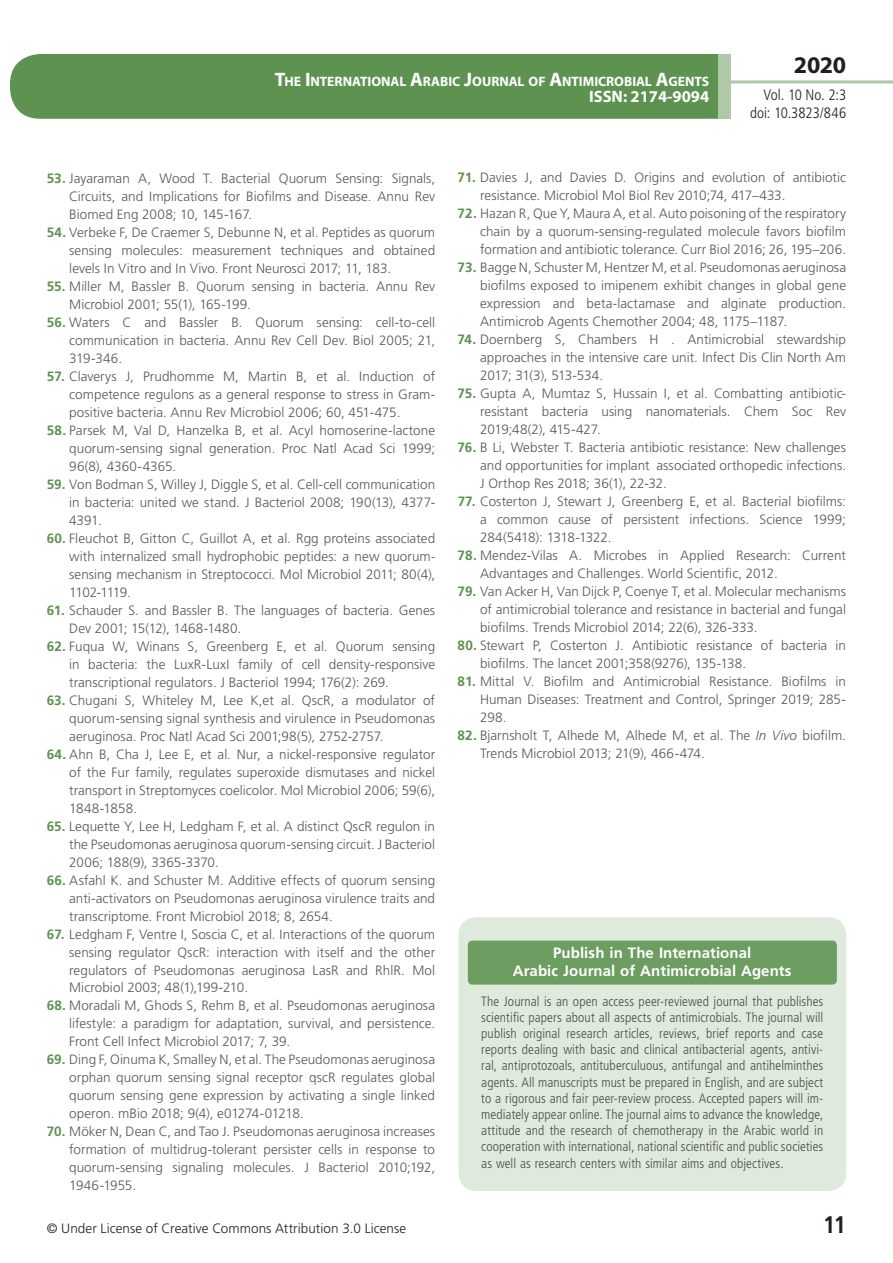
<style>
.page{position:relative;width:893px;height:1263px;background:#fff}
.page>*{position:absolute;margin:0;border:0;box-sizing:border-box;transform-origin:0 0}
.t1{font:700 24px "Myriad Pro";color:#231f20}
.t2{font:700 condensed 24px "Frutiger LT Std";color:#231f20}
.t3{font:700 16.5px "Myriad Pro";color:#fff}
.t4{font:700 15px/18px "Frutiger LT Std";letter-spacing:.005em;color:#fff;text-align:center}
.t5{font:300 condensed 15px/18px "Frutiger LT Std";color:#231f20;text-align:right}
.t6{font:700 13.65px "Myriad Pro";color:#fff}
.t7{font:300 13.5px/18px "Frutiger LT Std";color:#57585a;text-align:justify}
.t8{font:300 condensed 13.5px/16.2px "Frutiger LT Std";letter-spacing:.005em;color:#4b4c4d;text-align:justify}
.t9{font:300 13.5px "Frutiger LT Std";letter-spacing:.005em;color:#231f20}
.s1{font-size:19.5px}
.s2{font-weight:700;color:#5d9250}
.s3{font-family:"Calibri";font-weight:400}
.s4{font-style:italic}
</style>
<div class="page">
<div style="left:10px;top:54px;width:775px;height:65px;background:#5d9250;border-radius:30px"></div>
<div style="left:732px;top:0;width:161px;height:157px;background:#fff"></div>
<hr style="left:730px;top:80px;width:163px;height:3px;background:#aec8a8">
<div style="left:718px;top:54px;width:13px;height:65px;background:#aec8a8"></div>
<div style="left:458px;top:917px;width:388px;height:274px;background:#dfe9dc;border-radius:18px"></div>
<div style="left:468px;top:940px;width:369px;height:44px;background:#6d9d61;border-radius:4px"></div>
<p class="t6" style="left:275px;top:72px;width:436px"><span class="s1">T</span>HE <span class="s1">I</span>NTERNATIONAL <span class="s1">A</span>RABIC <span class="s1">J</span>OURNAL OF <span class="s1">A</span>NTIMICROBIAL <span class="s1">A</span>GENTS</p>
<p class="t3" style="left:589px;top:86px;width:122px">ISSN: 2174-9094</p>
<h1 class="t1" style="left:794px;top:49px;width:54px">2020</h1>
<p class="t5" style="left:750px;top:86px;width:98px">Vol. 10 No. 2:3 doi: 10.3823/846</p>
<p class="t7" style="left:69px;top:169px;width:367px;text-indent:-22px"><span class="s2">53.</span> Jayaraman A, Wood T. Bacterial Quorum Sensing: Signals, Circuits, and Implications for Biofilms and Disease. Annu Rev Biomed Eng 2008; 10, 145-167.</p>
<p class="t7" style="left:69px;top:223px;width:367px;text-indent:-23px"><span class="s2">54.</span> Verbeke F, De Craemer S, Debunne N, et al. Peptides as quorum sensing molecules: measurement techniques and obtained levels In Vitro and In Vivo. Front Neurosci 2017; 11, 183.</p>
<p class="t7" style="left:69px;top:277px;width:367px;text-indent:-23px"><span class="s2">55.</span> Miller M, Bassler B. Quorum sensing in bacteria. Annu Rev<br>Microbiol 2001; 55(1), 165-199.</p>
<p class="t7" style="left:69px;top:313px;width:367px;text-indent:-23px"><span class="s2">56.</span> Waters C and Bassler B. Quorum sensing: cell-to-cell communication in bacteria. Annu Rev Cell Dev. Biol 2005; 21, 319-346.</p>
<p class="t7" style="left:69px;top:367px;width:367px;text-indent:-22px"><span class="s2">57.</span> Claverys J, Prudhomme M, Martin B, et al. Induction of competence regulons as a general response to stress in Gram&shy;positive bacteria. Annu Rev Microbiol 2006; 60, 451-475.</p>
<p class="t7" style="left:69px;top:421px;width:367px;text-indent:-23px"><span class="s2">58.</span> Parsek M, Val D, Hanzelka B, et al. Acyl homoserine-lactone quorum-sensing signal generation. Proc Natl Acad Sci 1999; 96(8), 4360-4365.</p>
<p class="t7" style="left:69px;top:475px;width:367px;text-indent:-23px"><span class="s2">59.</span> Von Bodman S, Willey J, Diggle S, et al. Cell-cell communication in bacteria: united we stand. J Bacteriol 2008; 190(13), 4377- 4391.</p>
<p class="t7" style="left:69px;top:529px;width:367px;text-indent:-23px"><span class="s2">60.</span> Fleuchot B, Gitton C, Guillot A, et al. Rgg proteins associated with internalized small hydrophobic peptides: a new quorum&shy;sensing mechanism in Streptococci. Mol Microbiol 2011; 80(4), 1102-1119.</p>
<p class="t7" style="left:69px;top:601px;width:367px;text-indent:-22px"><span class="s2">61.</span> Schauder S. and Bassler B. The languages of bacteria. Genes<br>Dev 2001; 15(12), 1468-1480.</p>
<p class="t7" style="left:69px;top:637px;width:367px;text-indent:-22px"><span class="s2">62.</span> Fuqua W, Winans S, Greenberg E, et al. Quorum sensing in bacteria: the LuxR-LuxI family of cell density-responsive transcriptional regulators. J Bacteriol 1994; 176(2): 269.</p>
<p class="t7" style="left:69px;top:691px;width:367px;text-indent:-22px"><span class="s2">63.</span> Chugani S, Whiteley M, Lee K,et al. QscR, a modulator of quorum-sensing signal synthesis and virulence in Pseudomonas aeruginosa. Proc Natl Acad Sci 2001;98(5), 2752-2757.</p>
<p class="t7" style="left:69px;top:745px;width:367px;text-indent:-23px"><span class="s2">64.</span> Ahn B, Cha J, Lee E, et al. Nur, a nickel<span class="s3">-</span>responsive regulator of the Fur family, regulates superoxide dismutases and nickel transport in Streptomyces coelicolor. Mol Microbiol 2006; 59(6), 1848-1858.</p>
<p class="t7" style="left:69px;top:817px;width:367px;text-indent:-22px"><span class="s2">65.</span> Lequette Y, Lee H, Ledgham F, et al. A distinct QscR regulon in the Pseudomonas aeruginosa quorum-sensing circuit. J Bacteriol 2006; 188(9), 3365-3370.</p>
<p class="t7" style="left:69px;top:871px;width:367px;text-indent:-23px"><span class="s2">66.</span> Asfahl K. and Schuster M. Additive effects of quorum sensing anti-activators on Pseudomonas aeruginosa virulence traits and transcriptome. Front Microbiol 2018; 8, 2654.</p>
<p class="t7" style="left:69px;top:925px;width:367px;text-indent:-22px"><span class="s2">67.</span> Ledgham F, Ventre I, Soscia C, et al. Interactions of the quorum sensing regulator QscR: interaction with itself and the other regulators of Pseudomonas aeruginosa LasR and RhlR. Mol Microbiol 2003; 48(1),199-210.</p>
<p class="t7" style="left:69px;top:997px;width:367px;text-indent:-23px"><span class="s2">68.</span> Moradali M, Ghods S, Rehm B, et al. Pseudomonas aeruginosa lifestyle: a paradigm for adaptation, survival, and persistence.<br>Front Cell Infect Microbiol 2017; 7, 39.</p>
<p class="t7" style="left:69px;top:1051px;width:367px;text-indent:-22px"><span class="s2">69.</span> Ding F, Oinuma K, Smalley N, et al. The Pseudomonas aeruginosa orphan quorum sensing signal receptor qscR regulates global quorum sensing gene expression by activating a single linked operon. mBio 2018; 9(4), e01274-01218.</p>
<p class="t7" style="left:69px;top:1123px;width:367px;text-indent:-23px"><span class="s2">70.</span> Möker N, Dean C, and Tao J. Pseudomonas aeruginosa increases formation of multidrug-tolerant persister cells in response to quorum-sensing signaling molecules. J Bacteriol 2010;192, 1946-1955.</p>
<p class="t7" style="left:480px;top:169px;width:367px;text-indent:-22px"><span class="s2">71.</span> Davies J, and Davies D. Origins and evolution of antibiotic resistance. Microbiol Mol Biol Rev 2010;74, 417–433.</p>
<p class="t7" style="left:480px;top:205px;width:367px;text-indent:-23px"><span class="s2">72.</span> Hazan R, Que Y, Maura A, et al. Auto poisoning of the respiratory chain by a quorum-sensing-regulated molecule favors biofilm formation and antibiotic tolerance. Curr Biol 2016; 26, 195–206.</p>
<p class="t7" style="left:480px;top:259px;width:367px;text-indent:-22px"><span class="s2">73.</span> Bagge N, Schuster M, Hentzer M, et al. Pseudomonas aeruginosa biofilms exposed to imipenem exhibit changes in global gene expression and beta-lactamase and alginate production.<br>Antimicrob Agents Chemother 2004; 48, 1175–1187.</p>
<p class="t7" style="left:480px;top:331px;width:367px;text-indent:-23px"><span class="s2">74.</span> Doernberg S, Chambers H . Antimicrobial stewardship approaches in the intensive care unit. Infect Dis Clin North Am 2017; 31(3), 513-534.</p>
<p class="t7" style="left:480px;top:385px;width:367px;text-indent:-22px"><span class="s2">75.</span> Gupta A, Mumtaz S, Hussain I, et al. Combatting antibiotic&shy;resistant bacteria using nanomaterials. Chem Soc Rev 2019;48(2), 415-427.</p>
<p class="t7" style="left:480px;top:439px;width:367px;text-indent:-23px"><span class="s2">76.</span> B Li, Webster T. Bacteria antibiotic resistance: New challenges and opportunities for implant‐associated orthopedic infections.<br>J Orthop Res 2018; 36(1), 22-32.</p>
<p class="t7" style="left:480px;top:493px;width:367px;text-indent:-22px"><span class="s2">77.</span> Costerton J, Stewart J, Greenberg E, et al. Bacterial biofilms: a common cause of persistent infections. Science 1999; 284(5418): 1318-1322.</p>
<p class="t7" style="left:480px;top:547px;width:367px;text-indent:-22px"><span class="s2">78.</span> Mendez-Vilas A. Microbes in Applied Research: Current<br>Advantages and Challenges. World Scientific, 2012.</p>
<p class="t7" style="left:480px;top:583px;width:367px;text-indent:-23px"><span class="s2">79.</span> Van Acker H, Van Dijck P, Coenye T, et al. Molecular mechanisms of antimicrobial tolerance and resistance in bacterial and fungal biofilms. Trends Microbiol 2014; 22(6), 326-333.</p>
<p class="t7" style="left:480px;top:637px;width:367px;text-indent:-23px"><span class="s2">80.</span> Stewart P, Costerton J. Antibiotic resistance of bacteria in biofilms. The lancet 2001;358(9276), 135-138.</p>
<p class="t7" style="left:480px;top:673px;width:367px;text-indent:-23px"><span class="s2">81.</span> Mittal V. Biofilm and Antimicrobial Resistance. Biofilms in Human Diseases: Treatment and Control, Springer 2019; 285- 298.</p>
<p class="t7" style="left:480px;top:727px;width:367px;text-indent:-23px"><span class="s2">82.</span> Bjarnsholt T, Alhede M, Alhede M, et al. The <span class="s4">In Vivo</span> biofilm.<br>Trends Microbiol 2013; 21(9), 466-474.</p>
<p class="t4" style="left:513px;top:944px;width:280px">Publish in The International<br>Arabic Journal of Antimicrobial Agents</p>
<p class="t8" style="left:481px;top:993px;width:344px">The Journal is an open access peer-reviewed journal that publishes scientific papers about all aspects of antimicrobials. The journal will publish original research articles, reviews, brief reports and case reports dealing with basic and clinical antibacterial agents, antivi&shy;ral, antiprotozoals, antituberculuous, antifungal and antihelminthes agents. All manuscripts must be prepared in English, and are subject to a rigorous and fair peer-review process. Accepted papers will im&shy;mediately appear online. The journal aims to advance the knowledge, attitude and the research of chemotherapy in the Arabic world in cooperation with international, national scientific and public societies as well as research centers with similar aims and objectives.</p>
<p class="t9" style="left:47px;top:1220px;width:361px">© Under License of Creative Commons Attribution 3.0 License</p>
<h1 class="t2" style="left:823px;top:1210px;width:25px">11</h1>
</div>
